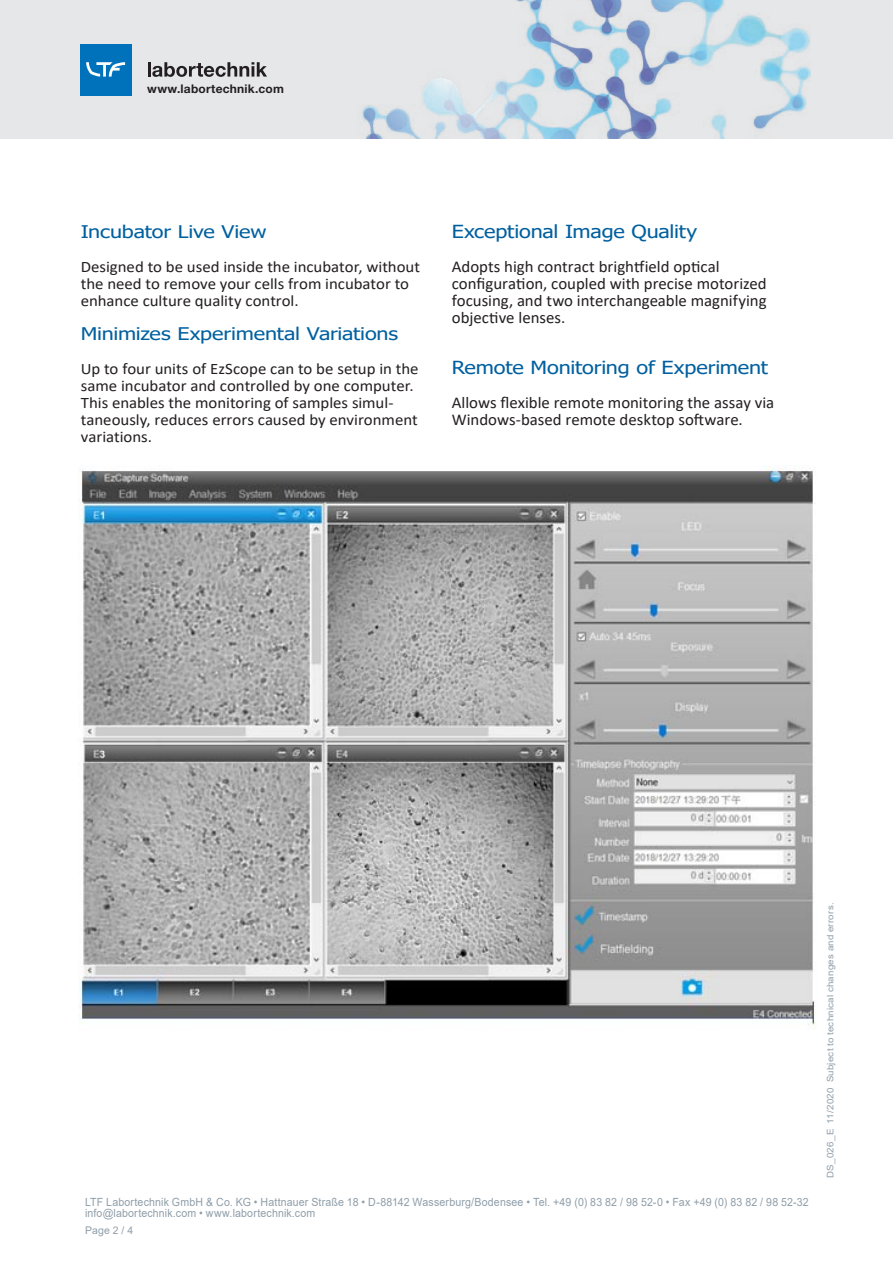
<style>
.page{position:relative;width:893px;height:1263px;background:#fff}
.page>*{position:absolute;margin:0;border:0;box-sizing:border-box;transform-origin:0 0}
.Body{font:18px "Tahoma";letter-spacing:-.01em;color:#00609f;scale:1.2 1}
.Body-2{font:17.4px "Tahoma";letter-spacing:-.01em;color:#00609f;scale:1.24 1}
.Subline{font:17.4px "Tahoma";letter-spacing:-.005em;color:#00609f;scale:1.24 1}
.Body-3{font:16.5px/17px "Calibri";color:#231f20}
.Body-4{font:16.05px/17px "Calibri";color:#231f20;scale:1.05 1}
.t1{font:700 12px "Helvetica Neue LT Std";letter-spacing:.015em;color:#231f20}
.t2{font:11.25px/11.2px "Arial";letter-spacing:.015em;color:#8f9ea9;scale:.94 1}
.t3{font:10.5px "Arial";color:#8f9ea9}
.t4{font:9px "Arial";letter-spacing:.02em;color:#8f9ea9;scale:1.08 1}
</style>
<div class="page">
<div style="left:0;top:0;width:893px;height:139px;background:#e6e7e9"></div>
<img style="left:362px;top:0;width:448px;height:139px">
<hr style="left:148px;top:62px;width:3px;height:15px;background:#231f20">
<svg style="left:152px;top:62px;width:115px;height:15px"></svg>
<div style="left:80px;top:44px;width:51px;height:51px;background:#0072bc"></div>
<svg style="left:86px;top:62px;width:39px;height:15px"></svg>
<img style="left:79px;top:465px;width:737px;height:565px">
<p class="t1" style="left:147px;top:81px;width:138px">www.labortechnik.com</p>
<p class="Subline" style="left:81px;top:220px;width:151px">Incubator Live View</p>
<p class="Body-4" style="left:81px;top:258px;width:325px">Designed to be used inside the incubator, without the need to remove your cells from incubator to enhance culture quality control.</p>
<p class="Body-2" style="left:81px;top:322px;width:257px">Minimizes Experimental Variations</p>
<p class="Body-4" style="left:81px;top:360px;width:323px">Up to four units of EzScope can to be setup in the</p>
<p class="Body-4" style="left:81px;top:377px;width:322px">same incubator and controlled by one computer.<br>This enables the monitoring of samples simul&shy;taneously, reduces errors caused by environment variations.</p>
<p class="Body" style="left:452px;top:219px;width:206px">Exceptional Image Quality</p>
<p class="Body-3" style="left:452px;top:258px;width:316px">Adopts high contract brightfield optical configuration, coupled with precise motorized focusing, and two interchangeable magnifying objective lenses.</p>
<p class="Body" style="left:452px;top:356px;width:265px">Remote Monitoring of Experiment</p>
<p class="Body-3" style="left:452px;top:394px;width:324px">Allows flexible remote monitoring the assay via<br>Windows-based remote desktop software.</p>
<p class="t2" style="left:85px;top:1196px;width:771px">LTF Labortechnik GmbH &amp; Co. KG • Hattnauer Straße 18 • D-88142 Wasserburg/Bodensee • Tel. +49 (0) 83 82 / 98 52-0 • Fax +49 (0) 83 82 / 98 52-32 info@labortechnik.com • www.labortechnik.com</p>
<p class="t3" style="left:85px;top:1223px;width:50px">Page 2 / 4</p>
<p class="t4" style="left:824px;top:1178px;width:257px;rotate:-90deg">DS_026_E 11/2020 Subject to technical changes and errors.</p>
</div>
